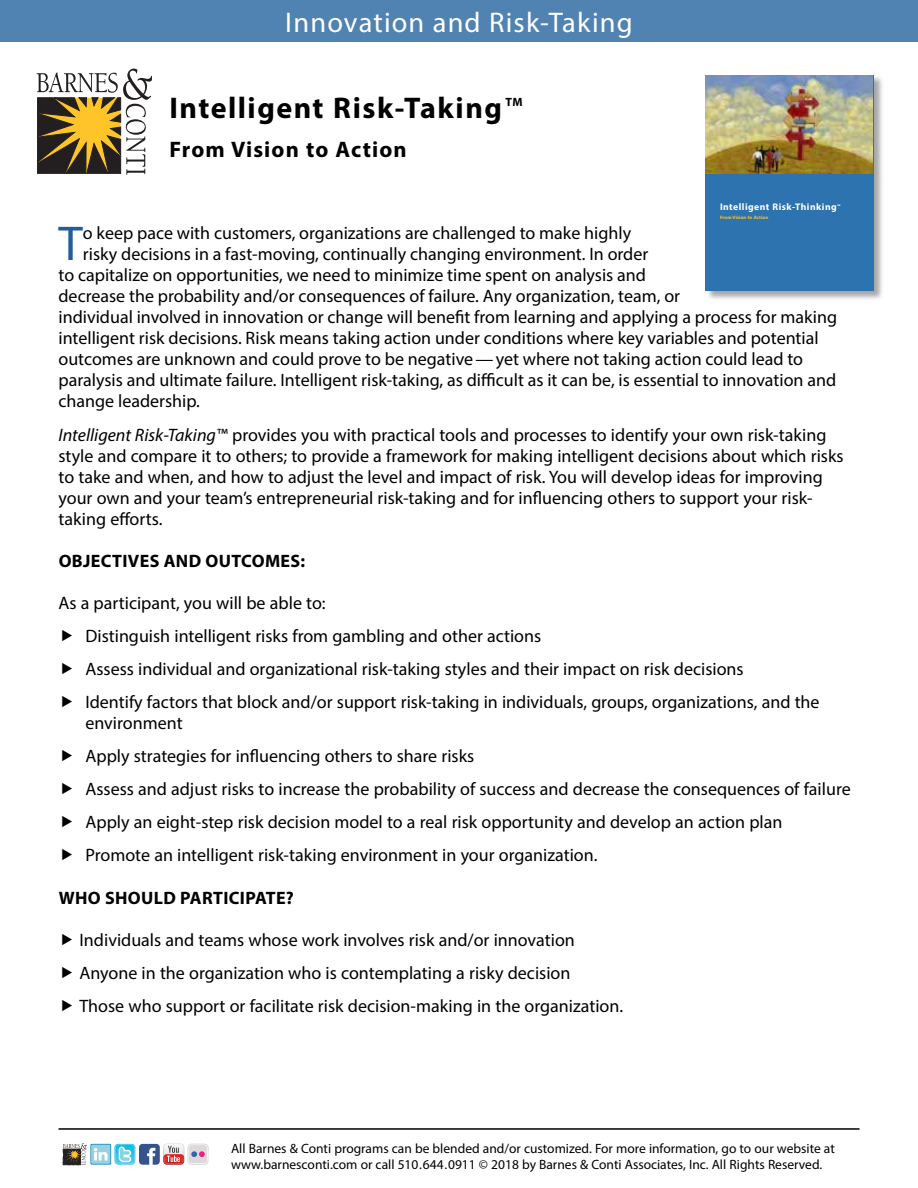
<style>
.page{position:relative;width:918px;height:1188px;background:#fff}
.page>*{position:absolute;margin:0;border:0;box-sizing:border-box;transform-origin:0 0}
.t1{font:49.2px "Myriad Pro";color:#215e9e}
.t2{font:700 30px "Myriad Pro";letter-spacing:.05em;color:#000}
.t3{font:28.5px "Myriad Pro";letter-spacing:.04em;color:#fff}
.t4{font:700 22.5px "Myriad Pro";letter-spacing:.05em;color:#000}
.t5{font:18px/33px "Myriad Pro";color:#000}
.t6{font:700 18px "Myriad Pro";letter-spacing:.02em;color:#000}
.t7{font:13.5px/16.2px "Myriad Pro";color:#000}
.t8{font:700 12px "Myriad Pro";color:#000}
.t9{font:700 9.6px "Myriad Pro";letter-spacing:.05em;color:#fff}
.t10{font:700 4.8px "Myriad Pro";letter-spacing:.025em;color:#ffc425}
.s1{font-style:italic}
</style>
<div class="page">
<hr style="left:58px;top:1128px;width:802px;height:2px;background:#000">
<svg style="left:90px;top:1144px;width:21px;height:21px"></svg>
<div style="left:91px;top:1145px;width:19px;height:19px;background:#99d1e1"></div>
<svg style="left:94px;top:1148px;width:14px;height:13px"></svg>
<svg style="left:114px;top:1144px;width:95px;height:21px"></svg>
<svg style="left:63px;top:1143px;width:24px;height:22px"></svg>
<div style="left:706px;top:75px;width:178px;height:225px;background:#000;opacity:.35"></div>
<div style="left:705px;top:75px;width:168px;height:216px;background:#2d73b0"></div>
<img style="left:705px;top:75px;width:168px;height:98px">
<div style="left:0;top:0;width:918px;height:42px;background:#5083b2"></div>
<svg style="left:37px;top:69px;width:115px;height:106px"></svg>
<h3 class="t3" style="left:285px;top:5px;width:349px">Innovation and Risk-Taking</h3>
<h2 class="t2" style="left:169px;top:88px;width:334px">Intelligent Risk-Taking</h2>
<p class="t8" style="left:505px;top:94px;width:19px">TM</p>
<p class="t4" style="left:169px;top:134px;width:239px">From Vision to Action</p>
<p class="t9" style="left:720px;top:201px;width:122px">Intelligent Risk-Thinking<sup>™</sup></p>
<p class="t10" style="left:720px;top:214px;width:50px">From Vision to Action</p>
<h1 class="t1" style="left:58px;top:213px;width:26px">T</h1>
<p class="t5" style="left:83px;top:216px;width:550px">o keep pace with customers, organizations are challenged to make highly</p>
<p class="t5" style="left:83px;top:237px;width:567px">risky decisions in a fast-moving, continually changing environment. In order</p>
<p class="t5" style="left:59px;top:258px;width:589px">to capitalize on opportunities, we need to minimize time spent on analysis and</p>
<p class="t5" style="left:59px;top:279px;width:623px">decrease the probability and/or consequences of failure. Any organization, team, or</p>
<p class="t5" style="left:59px;top:300px;width:780px">individual involved in innovation or change will benefit from learning and applying a process for making</p>
<p class="t5" style="left:59px;top:321px;width:762px">intelligent risk decisions. Risk means taking action under conditions where key variables and potential</p>
<p class="t5" style="left:59px;top:342px;width:746px">outcomes are unknown and could prove to be negative — yet where not taking action could lead to</p>
<p class="t5" style="left:59px;top:363px;width:779px">paralysis and ultimate failure. Intelligent risk-taking, as difficult as it can be, is essential to innovation and</p>
<p class="t5" style="left:59px;top:384px;width:143px">change leadership.</p>
<p class="t5" style="left:59px;top:424px;width:787px;line-height:21px"><span class="s1">Intelligent Risk-Taking</span> ™ provides you with practical tools and processes to identify your own risk-taking style and compare it to others; to provide a framework for making intelligent decisions about which risks to take and when, and how to adjust the level and impact of risk. You will develop ideas for improving your own and your team’s entrepreneurial risk-taking and for influencing others to support your risk&shy;taking efforts.</p>
<p class="t6" style="left:59px;top:550px;width:248px">OBJECTIVES AND OUTCOMES:</p>
<p class="t5" style="left:86px;top:587px;width:736px;text-indent:-27px">As a participant, you will be able to:<br>Distinguish intelligent risks from gambling and other actions<br>Assess individual and organizational risk-taking styles and their impact on risk decisions<br>Identify factors that block and/or support risk-taking in individuals, groups, organizations, and the</p>
<p class="t5" style="left:86px;top:707px;width:767px">environment<br>Apply strategies for influencing others to share risks<br>Assess and adjust risks to increase the probability of success and decrease the consequences of failure Apply an eight-step risk decision model to a real risk opportunity and develop an action plan Promote an intelligent risk-taking environment in your organization.</p>
<p class="t6" style="left:59px;top:886px;width:237px">WHO SHOULD PARTICIPATE?</p>
<p class="t5" style="left:80px;top:923px;width:545px">Individuals and teams whose work involves risk and/or innovation<br>Anyone in the organization who is contemplating a risky decision<br>Those who support or facilitate risk decision-making in the organization.</p>
<p class="t7" style="left:231px;top:1140px;width:605px">All Barnes &amp; Conti programs can be blended and/or customized. For more information, go to our website at www.barnesconti.com or call 510.644.0911 © 2018 by Barnes &amp; Conti Associates, Inc. All Rights Reserved.</p>
</div>
